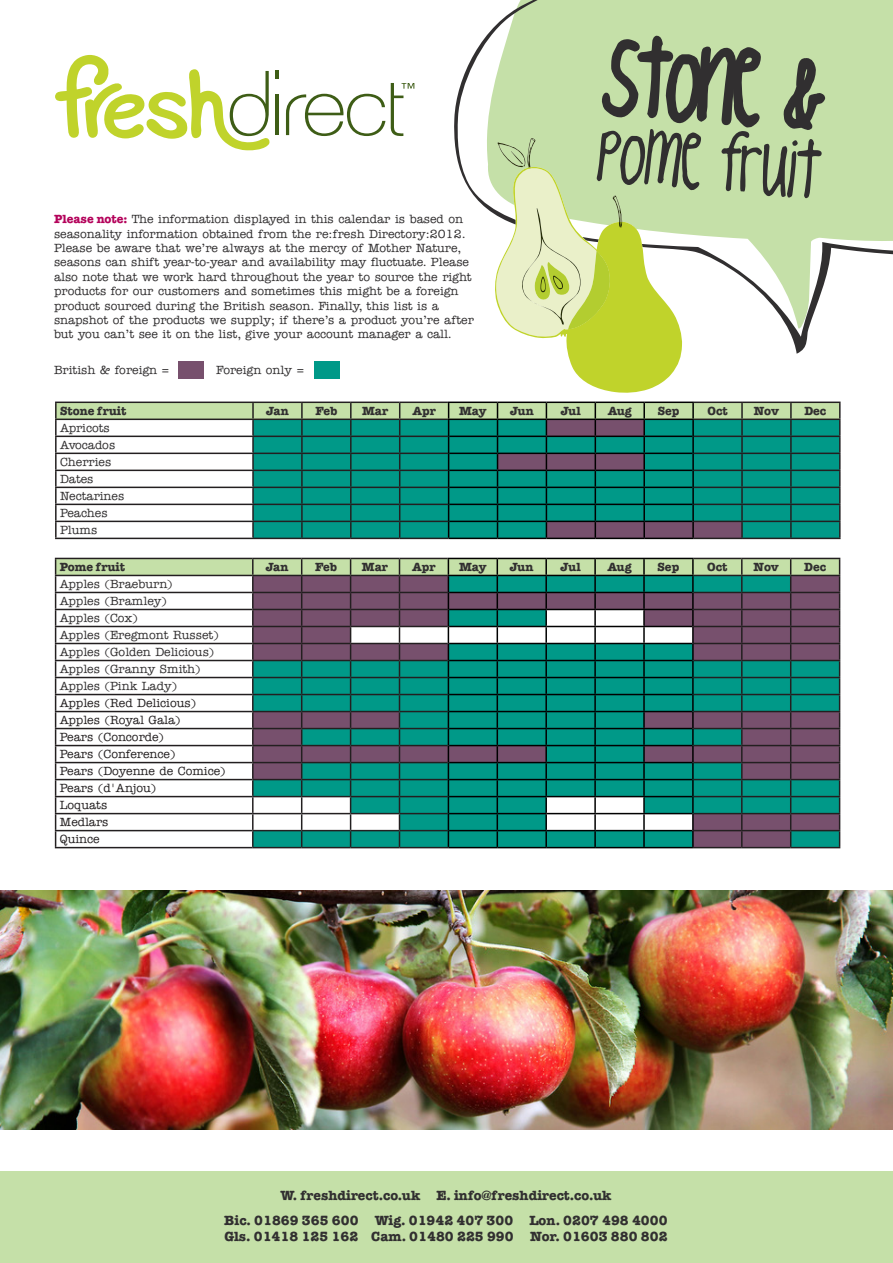
<style>
.page{position:relative;width:893px;height:1263px;background:#fff}
.page>*{position:absolute;margin:0;border:0;box-sizing:border-box;transform-origin:0 0}
.t1{font:100.5px "kingcoo LKC";color:#312f30}
.t2{font:75px "kingcoo LKC";color:#312f30}
.t3{font:700 13.5px "American Typewriter Std";color:#312f30}
.t4{font:500 12px/14.4px "American Typewriter Std";color:#312f30}
.t5{font:500 12px "American Typewriter Std";color:#231f20}
.t6{font:700 12px "American Typewriter Std";color:#312f30}
.s1{font-weight:700;color:#b4035b}
</style>
<div class="page">
<svg style="left:454px;top:0;width:439px;height:354px;fill:#c5e0a8"></svg>
<div style="left:0;top:1171px;width:893px;height:92px;background:#c5e0a8"></div>
<hr style="left:55px;top:538px;width:198px;height:1px;background:#231f20">
<hr style="left:253px;top:538px;width:49px;height:1px;background:#231f20">
<hr style="left:302px;top:538px;width:49px;height:1px;background:#231f20">
<hr style="left:351px;top:538px;width:49px;height:1px;background:#231f20">
<hr style="left:400px;top:538px;width:49px;height:1px;background:#231f20">
<hr style="left:693px;top:538px;width:49px;height:1px;background:#231f20">
<hr style="left:742px;top:538px;width:49px;height:1px;background:#231f20">
<hr style="left:791px;top:538px;width:50px;height:1px;background:#231f20">
<hr style="left:449px;top:538px;width:48px;height:1px;background:#000">
<hr style="left:497px;top:538px;width:49px;height:1px;background:#000">
<hr style="left:546px;top:538px;width:49px;height:1px;background:#000">
<hr style="left:595px;top:538px;width:49px;height:1px;background:#000">
<hr style="left:644px;top:538px;width:49px;height:1px;background:#000">
<svg style="left:55px;top:402px;width:786px;height:136px"></svg>
<hr style="left:694px;top:470px;width:48px;height:1px;background:#231f20">
<hr style="left:742px;top:470px;width:49px;height:1px;background:#231f20">
<hr style="left:791px;top:470px;width:50px;height:1px;background:#231f20">
<div style="left:179px;top:361px;width:25px;height:17px;background:#77506d"></div>
<div style="left:315px;top:361px;width:25px;height:17px;background:#098"></div>
<img style="left:0;top:891px;width:893px;height:238px">
<hr style="left:276px;top:95px;width:3px;height:40px;background:#3e5d16">
<svg style="left:276px;top:71px;width:3px;height:8px"></svg>
<svg style="left:55px;top:55px;width:215px;height:95px"></svg>
<svg style="left:286px;top:83px;width:128px;height:53px"></svg>
<svg style="left:600px;top:34px;width:161px;height:95px;background:#9fb389"></svg>
<svg style="left:782px;top:57px;width:44px;height:75px;background:#9bae86"></svg>
<hr style="left:55px;top:847px;width:198px;height:1px;background:#231f20">
<hr style="left:253px;top:847px;width:49px;height:1px;background:#231f20">
<hr style="left:302px;top:847px;width:49px;height:1px;background:#231f20">
<hr style="left:351px;top:847px;width:48px;height:1px;background:#231f20">
<hr style="left:399px;top:847px;width:49px;height:1px;background:#231f20">
<hr style="left:693px;top:847px;width:49px;height:1px;background:#231f20">
<hr style="left:742px;top:847px;width:49px;height:1px;background:#231f20">
<hr style="left:791px;top:847px;width:49px;height:1px;background:#231f20">
<hr style="left:448px;top:847px;width:49px;height:1px;background:#000">
<hr style="left:497px;top:847px;width:49px;height:1px;background:#000">
<hr style="left:546px;top:847px;width:49px;height:1px;background:#000">
<hr style="left:595px;top:847px;width:49px;height:1px;background:#000">
<hr style="left:644px;top:847px;width:49px;height:1px;background:#000">
<svg style="left:55px;top:558px;width:785px;height:289px"></svg>
<hr style="left:694px;top:626px;width:48px;height:1px;background:#231f20">
<hr style="left:742px;top:626px;width:49px;height:1px;background:#231f20">
<hr style="left:791px;top:626px;width:49px;height:1px;background:#231f20">
<svg style="left:494px;top:138px;width:188px;height:255px"></svg>
<p class="t4" style="left:54px;top:212px;width:421px"><span class="s1">Please note:</span> The information displayed in this calendar is based on seasonality information obtained from the re:fresh Directory:2012.<br>Please be aware that we’re always at the mercy of Mother Nature, seasons can shift year-to-year and availability may fluctuate. Please also note that we work hard throughout the year to source the right products for our customers and sometimes this might be a foreign product sourced during the British season. Finally, this list is a snapshot of the products we supply; if there’s a product you’re after but you can’t see it on the list, give your account manager a call.</p>
<p class="t4" style="left:54px;top:363px;width:117px">British &amp; foreign =</p>
<p class="t4" style="left:216px;top:363px;width:90px">Foreign only =</p>
<p class="t1" style="left:607px;top:28px;width:223px;rotate:4deg">stone &amp;</p>
<p class="t2" style="left:600px;top:116px;width:225px;rotate:5deg">pome fruit</p>
<p class="t6" style="left:60px;top:404px;width:68px">Stone fruit</p>
<p class="t6" style="left:266px;top:404px;width:24px">Jan</p>
<p class="t6" style="left:315px;top:404px;width:23px">Feb</p>
<p class="t6" style="left:362px;top:404px;width:28px">Mar</p>
<p class="t6" style="left:412px;top:404px;width:25px">Apr</p>
<p class="t6" style="left:459px;top:404px;width:29px">May</p>
<p class="t6" style="left:510px;top:404px;width:25px">Jun</p>
<p class="t6" style="left:561px;top:404px;width:22px">Jul</p>
<p class="t6" style="left:608px;top:404px;width:26px">Aug</p>
<p class="t6" style="left:658px;top:404px;width:23px">Sep</p>
<p class="t6" style="left:707px;top:404px;width:22px">Oct</p>
<p class="t6" style="left:754px;top:404px;width:27px">Nov</p>
<p class="t6" style="left:804px;top:404px;width:24px">Dec</p>
<p class="t4" style="left:60px;top:421px;width:51px">Apricots</p>
<p class="t4" style="left:60px;top:438px;width:57px">Avocados</p>
<p class="t4" style="left:60px;top:455px;width:53px">Cherries</p>
<p class="t4" style="left:60px;top:472px;width:35px">Dates</p>
<p class="t4" style="left:60px;top:489px;width:66px">Nectarines</p>
<p class="t4" style="left:60px;top:506px;width:49px">Peaches</p>
<p class="t4" style="left:60px;top:523px;width:39px">Plums</p>
<p class="t6" style="left:60px;top:560px;width:67px">Pome fruit</p>
<p class="t6" style="left:266px;top:560px;width:24px">Jan</p>
<p class="t6" style="left:315px;top:560px;width:23px">Feb</p>
<p class="t6" style="left:362px;top:560px;width:28px">Mar</p>
<p class="t6" style="left:412px;top:560px;width:25px">Apr</p>
<p class="t6" style="left:459px;top:560px;width:29px">May</p>
<p class="t6" style="left:510px;top:560px;width:25px">Jun</p>
<p class="t6" style="left:561px;top:560px;width:22px">Jul</p>
<p class="t6" style="left:607px;top:560px;width:26px">Aug</p>
<p class="t6" style="left:657px;top:560px;width:23px">Sep</p>
<p class="t6" style="left:707px;top:560px;width:22px">Oct</p>
<p class="t6" style="left:753px;top:560px;width:27px">Nov</p>
<p class="t6" style="left:804px;top:560px;width:24px">Dec</p>
<p class="t4" style="left:60px;top:577px;width:114px">Apples (Braeburn)</p>
<p class="t4" style="left:60px;top:594px;width:109px">Apples (Bramley)</p>
<p class="t4" style="left:60px;top:611px;width:79px">Apples (Cox)</p>
<p class="t4" style="left:60px;top:628px;width:160px">Apples (Eregmont Russet)</p>
<p class="t4" style="left:60px;top:645px;width:156px">Apples (Golden Delicious)</p>
<p class="t4" style="left:60px;top:662px;width:142px">Apples (Granny Smith)</p>
<p class="t4" style="left:60px;top:679px;width:119px">Apples (Pink Lady)</p>
<p class="t5" style="left:60px;top:696px;width:138px">Apples (Red Delicious)</p>
<p class="t5" style="left:60px;top:713px;width:122px">Apples (Royal Gala)</p>
<p class="t5" style="left:60px;top:730px;width:106px">Pears (Concorde)</p>
<p class="t5" style="left:60px;top:747px;width:117px">Pears (Conference)</p>
<p class="t5" style="left:60px;top:764px;width:167px">Pears (Doyenne de Comice)</p>
<p class="t5" style="left:60px;top:781px;width:98px">Pears (d'Anjou)</p>
<p class="t5" style="left:60px;top:798px;width:49px">Loquats</p>
<p class="t5" style="left:60px;top:815px;width:50px">Medlars</p>
<p class="t5" style="left:60px;top:832px;width:41px">Quince</p>
<p class="t3" style="left:280px;top:1187px;width:333px">W. freshdirect.co.uk E. info@freshdirect.co.uk</p>
<p class="t3" style="left:224px;top:1212px;width:445px">Bic. 01869 365 600 Wig. 01942 407 300 Lon. 0207 498 4000</p>
<p class="t3" style="left:224px;top:1228px;width:445px">Gls. 01418 125 162 Cam. 01480 225 990 Nor. 01603 880 802</p>
</div>
